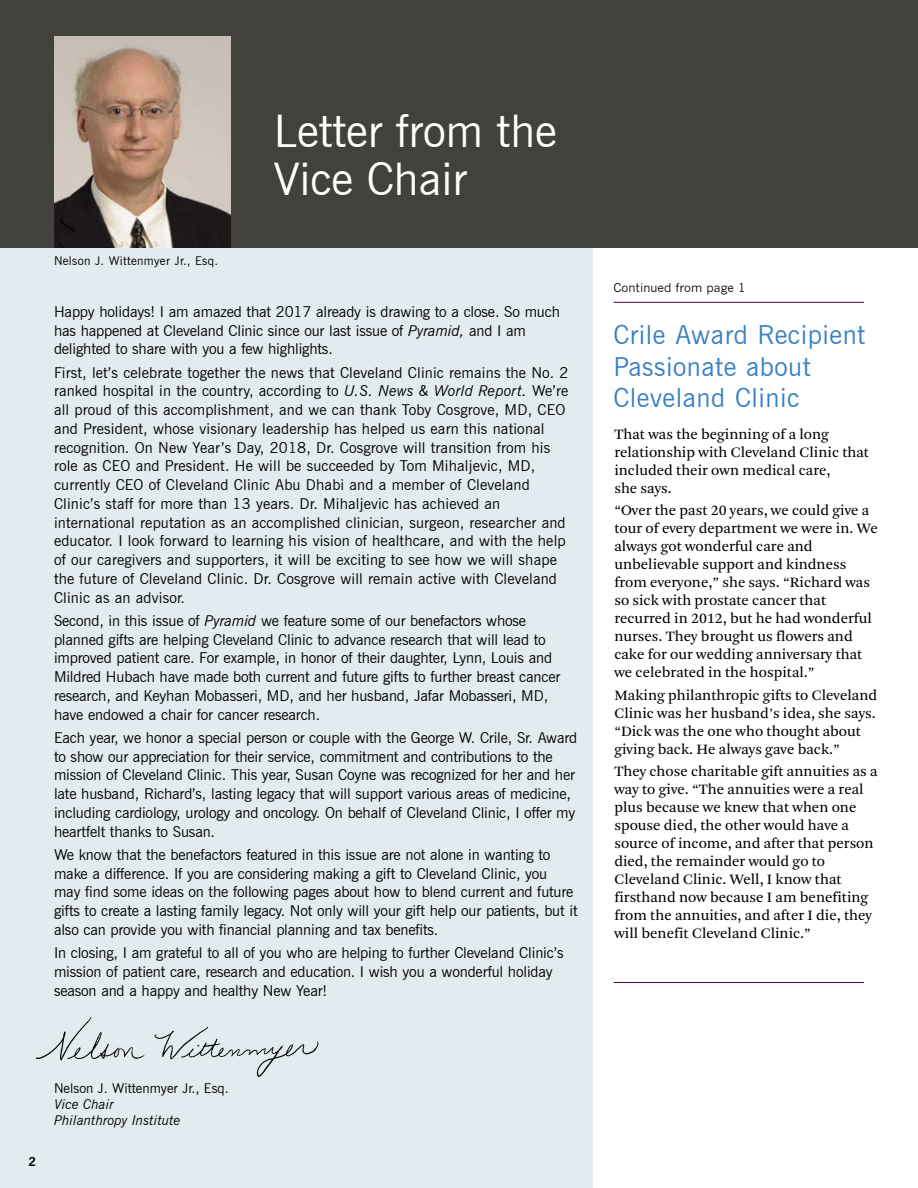
<style>
.page{position:relative;width:918px;height:1188px;background:#fff}
.page>*{position:absolute;margin:0;border:0;box-sizing:border-box;transform-origin:0 0}
.t1{font:45px/48px "News Gothic BT";color:#fff}
.t2{font:26.25px/31.5px "News Gothic BT";letter-spacing:.02em;color:#3a80c3}
.t3{font:15px/18.8px "News Gothic BT";letter-spacing:-.01em;color:#000}
.t4{font:15px/18px "Arnhem Blond";color:#000}
.t5{font:15px/18.8px "News Gothic BT";letter-spacing:.01em;color:#000}
.t6{font:italic 13.5px/16.5px "News Gothic BT";color:#000}
.t7{font:13.5px "News Gothic BT";color:#000}
.t8{font:12px "News Gothic BT";letter-spacing:.025em;color:#000}
.t9{font:12px "News Gothic";color:#000}
.t10{font:700 12px "News Gothic";color:#000}
.s1{font-style:italic}
</style>
<div class="page">
<div style="left:0;top:231px;width:592px;height:957px;background:#e1ebf0"></div>
<img style="left:36px;top:1017px;width:283px;height:60px">
<hr style="left:614px;top:302px;width:250px;height:1px;background:#4d004d">
<hr style="left:614px;top:982px;width:250px;height:1px;background:#4d004d">
<div style="left:0;top:0;width:918px;height:248px;background:#42413b"></div>
<img style="left:54px;top:36px;width:177px;height:212px">
<p class="t8" style="left:54px;top:254px;width:166px">Nelson J. Wittenmyer Jr., Esq.</p>
<h1 class="t1" style="left:274px;top:107px;width:285px">Letter from the<br>Vice Chair</h1>
<p class="t3" style="left:54px;top:302px;width:507px">Happy holidays! I am amazed that 2017 already is drawing to a close. So much has happened at Cleveland Clinic since our last issue of <span class="s1">Pyramid,</span> and I am delighted to share with you a few highlights.</p>
<p class="t5" style="left:54px;top:363px;width:516px">First, let’s celebrate together the news that Cleveland Clinic remains the No. 2 ranked hospital in the country, according to <span class="s1">U.S. News &amp; World Report.</span> We’re all proud of this accomplishment, and we can thank Toby Cosgrove, MD, CEO and President, whose visionary leadership has helped us earn this national recognition. On New Year’s Day, 2018, Dr. Cosgrove will transition from his role as CEO and President. He will be succeeded by Tom Mihaljevic, MD, currently CEO of Cleveland Clinic Abu Dhabi and a member of Cleveland Clinic’s staff for more than 13 years. Dr. Mihaljevic has achieved an international reputation as an accomplished clinician, surgeon, researcher and educator. I look forward to learning his vision of healthcare, and with the help of our caregivers and supporters, it will be exciting to see how we will shape the future of Cleveland Clinic. Dr. Cosgrove will remain active with Cleveland Clinic as an advisor.</p>
<p class="t3" style="left:54px;top:611px;width:508px">Second, in this issue of <span class="s1">Pyramid</span> we feature some of our benefactors whose planned gifts are helping Cleveland Clinic to advance research that will lead to improved patient care. For example, in honor of their daughter, Lynn, Louis and Mildred Hubach have made both current and future gifts to further breast cancer research, and Keyhan Mobasseri, MD, and her husband, Jafar Mobasseri, MD, have endowed a chair for cancer research.</p>
<p class="t3" style="left:54px;top:728px;width:525px">Each year, we honor a special person or couple with the George W. Crile, Sr. Award to show our appreciation for their service, commitment and contributions to the mission of Cleveland Clinic. This year, Susan Coyne was recognized for her and her late husband, Richard’s, lasting legacy that will support various areas of medicine, including cardiology, urology and oncology. On behalf of Cleveland Clinic, I offer my heartfelt thanks to Susan.</p>
<p class="t3" style="left:54px;top:845px;width:525px">We know that the benefactors featured in this issue are not alone in wanting to make a difference. If you are considering making a gift to Cleveland Clinic, you may find some ideas on the following pages about how to blend current and future gifts to create a lasting family legacy. Not only will your gift help our patients, but it also can provide you with financial planning and tax benefits.</p>
<p class="t3" style="left:54px;top:943px;width:511px">In closing, I am grateful to all of you who are helping to further Cleveland Clinic’s mission of patient care, research and education. I wish you a wonderful holiday season and a happy and healthy New Year!</p>
<p class="t10" style="left:28px;top:1154px;width:9px">2</p>
<p class="t7" style="left:54px;top:1080px;width:176px">Nelson J. Wittenmyer Jr., Esq.</p>
<p class="t6" style="left:54px;top:1096px;width:128px">Vice Chair<br>Philanthropy Institute</p>
<p class="t9" style="left:614px;top:280px;width:134px">Continued from page 1</p>
<h2 class="t2" style="left:614px;top:319px;width:253px">Crile Award Recipient<br>Passionate about<br>Cleveland Clinic</h2>
<p class="t4" style="left:614px;top:425px;width:256px">That was the beginning of a long relationship with Cleveland Clinic that included their own medical care,<br>she says.</p>
<p class="t4" style="left:614px;top:502px;width:265px">“Over the past 20 years, we could give a tour of every department we were in. We always got wonderful care and unbelievable support and kindness from everyone,” she says. “Richard was so sick with prostate cancer that recurred in 2012, but he had wonderful nurses. They brought us flowers and cake for our wedding anniversary that we celebrated in the hospital.”</p>
<p class="t4" style="left:614px;top:686px;width:264px">Making philanthropic gifts to Cleveland Clinic was her husband’s idea, she says. “Dick was the one who thought about giving back. He always gave back.”</p>
<p class="t4" style="left:614px;top:763px;width:265px">They chose charitable gift annuities as a way to give. “The annuities were a real plus because we knew that when one spouse died, the other would have a source of income, and after that person died, the remainder would go to Cleveland Clinic. Well, I know that firsthand now because I am benefiting from the annuities, and after I die, they will benefit Cleveland Clinic.”</p>
</div>
